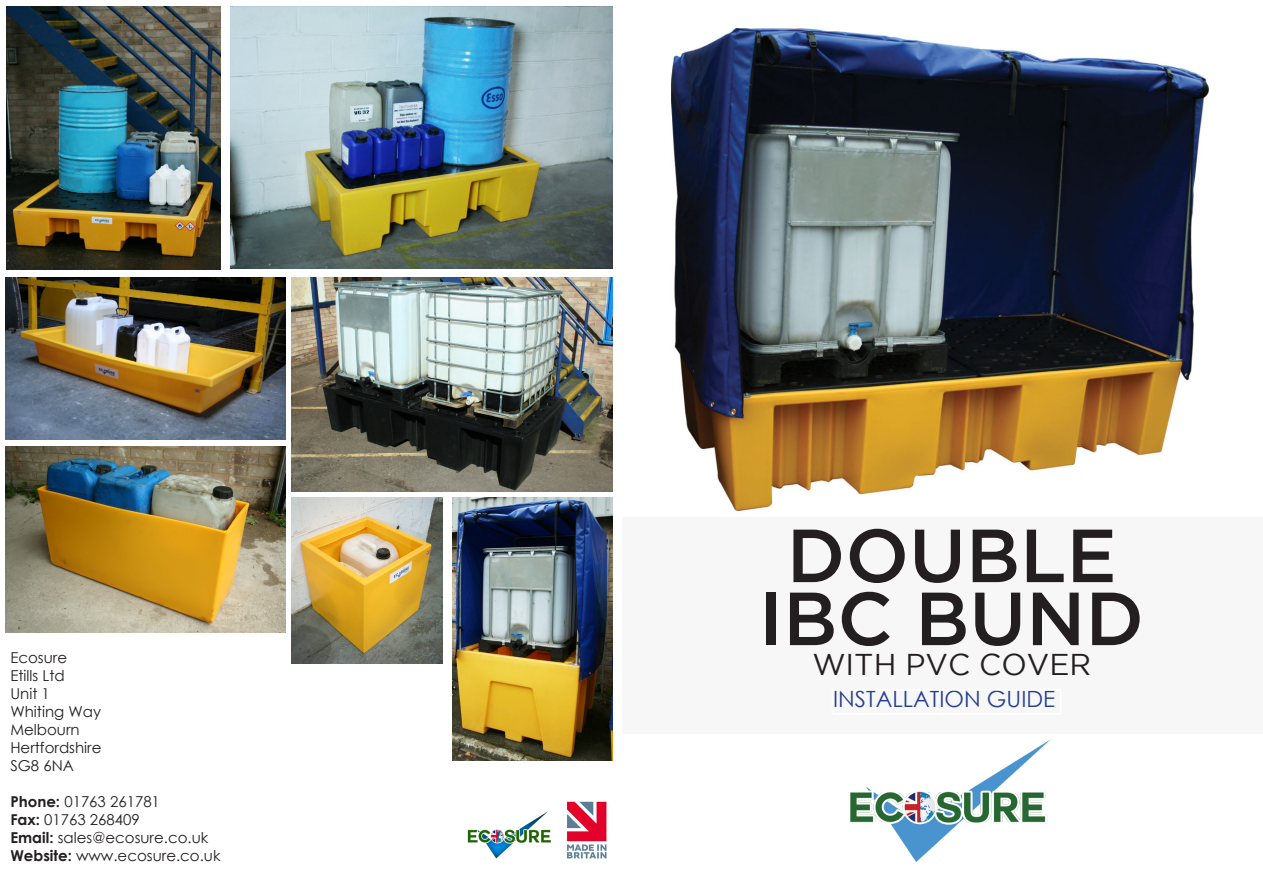
<style>
.page{position:relative;width:1263px;height:893px;background:#fff}
.page>*{position:absolute;margin:0;border:0;box-sizing:border-box;transform-origin:0 0}
.t1{font:500 75px "Gotham";color:#231f20}
.t2{font:30px "Gotham";color:#231f20}
.t3{font:22.5px "Century Gothic";color:#253f8e}
.t4{font:15px "Century Gothic";color:#231f20}
.s1{font-weight:700}
</style>
<div class="page">
<div style="left:622px;top:518px;width:641px;height:216px;background:#f2f3f4"></div>
<img style="left:467px;top:801px;width:140px;height:58px">
<img style="left:230px;top:6px;width:383px;height:263px">
<img style="left:6px;top:6px;width:215px;height:263px">
<img style="left:6px;top:278px;width:279px;height:161px">
<img style="left:292px;top:278px;width:321px;height:214px">
<div style="left:832px;top:689px;width:229px;height:26px;border:2px solid #fff"></div>
<img style="left:672px;top:28px;width:537px;height:483px">
<img style="left:292px;top:498px;width:151px;height:165px">
<img style="left:6px;top:446px;width:279px;height:187px">
<img style="left:452px;top:498px;width:161px;height:263px">
<img style="left:850px;top:739px;width:201px;height:123px">
<p class="t4" style="left:10px;top:647px;width:58px">Ecosure</p>
<p class="t4" style="left:10px;top:665px;width:56px">Etills Ltd</p>
<p class="t4" style="left:10px;top:683px;width:41px">Unit 1</p>
<p class="t4" style="left:10px;top:701px;width:92px">Whiting Way</p>
<p class="t4" style="left:10px;top:719px;width:71px">Melbourn</p>
<p class="t4" style="left:10px;top:737px;width:93px">Hertfordshire</p>
<p class="t4" style="left:10px;top:755px;width:65px">SG8 6NA</p>
<p class="t4" style="left:10px;top:791px;width:151px"><span class="s1">Phone:</span> 01763 261781</p>
<p class="t4" style="left:10px;top:809px;width:131px"><span class="s1">Fax:</span> 01763 268409</p>
<p class="t4" style="left:10px;top:827px;width:200px"><span class="s1">Email:</span> sales@ecosure.co.uk</p>
<p class="t4" style="left:10px;top:845px;width:212px"><span class="s1">Website:</span> www.ecosure.co.uk</p>
<p class="t1" style="left:787px;top:513px;width:331px">DOUBLE</p>
<p class="t1" style="left:759px;top:576px;width:386px">IBC BUND</p>
<p class="t2" style="left:812px;top:648px;width:280px">WITH PVC COVER</p>
<p class="t3" style="left:833px;top:683px;width:223px">INSTALLATION GUIDE</p>
</div>
